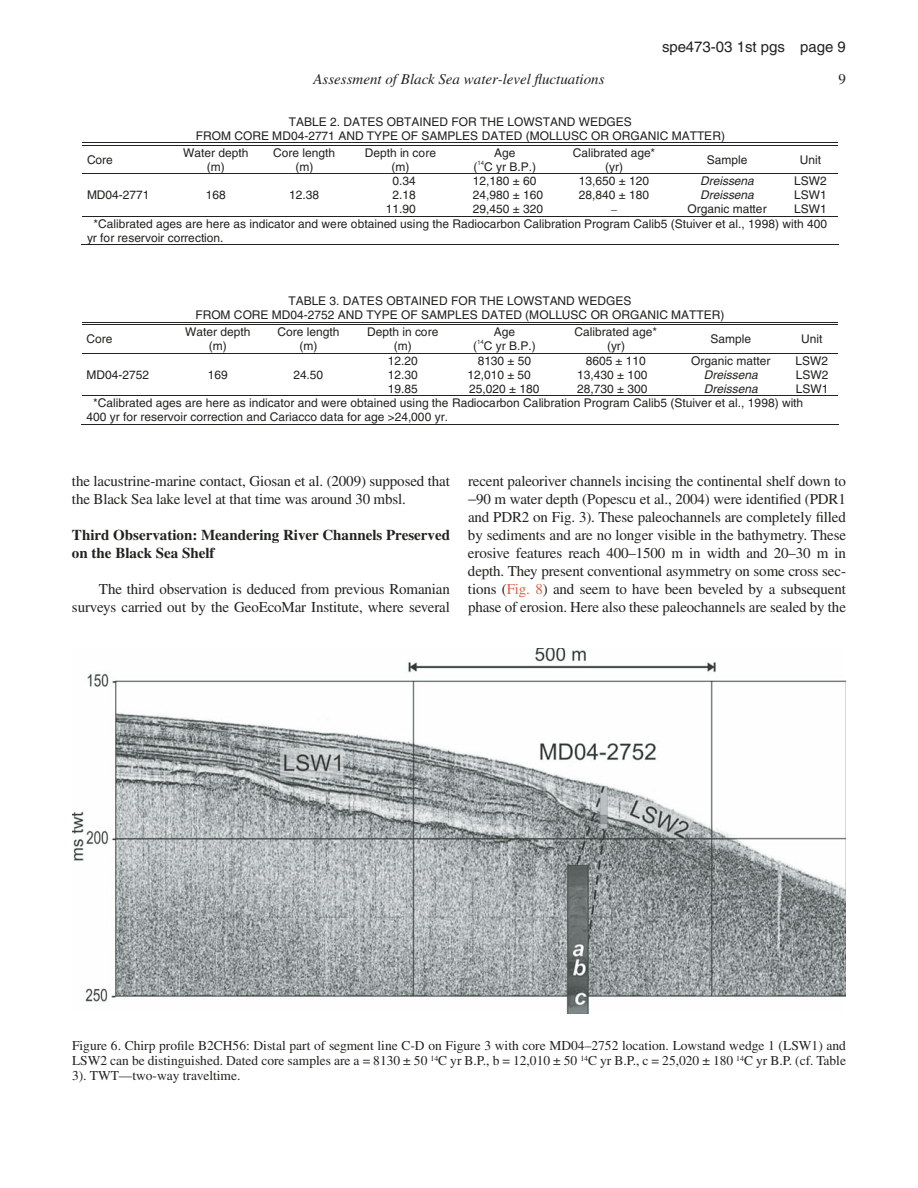
<style>
.page{position:relative;width:918px;height:1188px;background:#fff}
.page>*{position:absolute;margin:0;border:0;box-sizing:border-box;transform-origin:0 0}
.t1{font:15px/18px "Times";letter-spacing:-.01em;color:#20231e}
.t2{font:700 15px/18px "Times";color:#20231e}
.t3{font:italic 15px "Times";color:#20231e}
.t4{font:15px "Helvetica";color:#20231e}
.t5{font:13.5px/15px "Times";color:#20231e;text-align:justify}
.t6{font:12px/13.8px "Helvetica";color:#20231e;text-align:center}
.t7{font:italic 12px "Helvetica";color:#20231e}
.t8{font:12px "Times";color:#20231e}
.t9{font:6px "Helvetica";color:#20231e}
.s1{color:#e06344}
</style>
<div class="page">
<hr style="left:82px;top:142px;width:756px;height:1px;background:#20231e">
<hr style="left:82px;top:145px;width:756px;height:1px;background:#20231e">
<hr style="left:82px;top:173px;width:756px;height:1px;background:#20231e">
<hr style="left:82px;top:216px;width:756px;height:1px;background:#20231e">
<hr style="left:81px;top:244px;width:757px;height:1px;background:#20231e">
<hr style="left:82px;top:322px;width:756px;height:1px;background:#20231e">
<hr style="left:82px;top:325px;width:756px;height:1px;background:#20231e">
<hr style="left:82px;top:353px;width:756px;height:1px;background:#20231e">
<hr style="left:82px;top:395px;width:756px;height:1px;background:#20231e">
<hr style="left:81px;top:424px;width:757px;height:1px;background:#20231e">
<img style="left:72px;top:648px;width:774px;height:366px">
<p class="t4" style="left:662px;top:38px;width:185px">spe 473-03 1st pgs page 9</p>
<p class="t3" style="left:313px;top:71px;width:293px">Assessment of Black Sea water-level fluctuations</p>
<p class="t1" style="left:838px;top:70px;width:9px">9</p>
<p class="t6" style="left:196px;top:115px;width:531px">TABLE 2. DATES OBTAINED FOR THE LOWSTAND WEDGES<br>FROM CORE MD04-2771 AND TYPE OF SAMPLES DATED (MOLLUSC OR ORGANIC MATTER)</p>
<p class="t6" style="left:87px;top:153px;width:27px">Core</p>
<p class="t6" style="left:183px;top:146px;width:67px">Water depth (m)</p>
<p class="t6" style="left:273px;top:146px;width:63px">Core length (m)</p>
<p class="t6" style="left:365px;top:146px;width:73px">Depth in core (m)</p>
<p class="t6" style="left:494px;top:146px;width:23px">Age</p>
<p class="t6" style="left:474px;top:159px;width:5px">(</p>
<p class="t9" style="left:478px;top:159px;width:8px">14</p>
<p class="t6" style="left:484px;top:159px;width:53px">C yr B.P.)</p>
<p class="t6" style="left:573px;top:146px;width:84px">Calibrated age* (yr)</p>
<p class="t6" style="left:707px;top:153px;width:42px">Sample</p>
<p class="t6" style="left:800px;top:153px;width:23px">Unit</p>
<p class="t6" style="left:392px;top:174px;width:25px">0.34</p>
<p class="t6" style="left:473px;top:174px;width:65px">12,180 ± 60</p>
<p class="t6" style="left:579px;top:174px;width:72px">13,650 ± 120</p>
<p class="t7" style="left:700px;top:174px;width:55px">Dreissena</p>
<p class="t6" style="left:794px;top:174px;width:34px">LSW2</p>
<p class="t6" style="left:392px;top:188px;width:25px">2.18</p>
<p class="t6" style="left:473px;top:188px;width:72px">24,980 ± 160</p>
<p class="t6" style="left:579px;top:188px;width:72px">28,840 ± 180</p>
<p class="t7" style="left:700px;top:188px;width:55px">Dreissena</p>
<p class="t6" style="left:794px;top:188px;width:34px">LSW1</p>
<p class="t6" style="left:386px;top:202px;width:31px">11.90</p>
<p class="t6" style="left:473px;top:202px;width:72px">29,450 ± 320</p>
<p class="t8" style="left:611px;top:202px;width:7px">–</p>
<p class="t6" style="left:687px;top:202px;width:81px">Organic matter</p>
<p class="t6" style="left:794px;top:202px;width:34px">LSW1</p>
<p class="t6" style="left:94px;top:217px;width:735px">*Calibrated ages are here as indicator and were obtained using the Radiocarbon Calibration Program Calib5 (Stuiver et al., 1998) with 400</p>
<p class="t6" style="left:87px;top:230px;width:138px">yr for reservoir correction.</p>
<p class="t6" style="left:87px;top:188px;width:64px">MD04-2771</p>
<p class="t6" style="left:206px;top:188px;width:21px">168</p>
<p class="t6" style="left:289px;top:188px;width:31px">12.38</p>
<p class="t6" style="left:195px;top:294px;width:531px">TABLE 3. DATES OBTAINED FOR THE LOWSTAND WEDGES<br>FROM CORE MD04-2752 AND TYPE OF SAMPLES DATED (MOLLUSC OR ORGANIC MATTER)</p>
<p class="t6" style="left:87px;top:332px;width:27px">Core</p>
<p class="t6" style="left:185px;top:325px;width:67px">Water depth (m)</p>
<p class="t6" style="left:277px;top:325px;width:63px">Core length (m)</p>
<p class="t6" style="left:367px;top:325px;width:73px">Depth in core (m)</p>
<p class="t6" style="left:494px;top:325px;width:23px">Age</p>
<p class="t6" style="left:473px;top:339px;width:5px">(</p>
<p class="t9" style="left:477px;top:339px;width:8px">14</p>
<p class="t6" style="left:484px;top:339px;width:53px">C yr B.P.)</p>
<p class="t6" style="left:575px;top:325px;width:84px">Calibrated age* (yr)</p>
<p class="t6" style="left:711px;top:332px;width:42px">Sample</p>
<p class="t6" style="left:801px;top:332px;width:23px">Unit</p>
<p class="t6" style="left:388px;top:354px;width:31px">12.20</p>
<p class="t6" style="left:478px;top:354px;width:55px">8130 ± 50</p>
<p class="t6" style="left:586px;top:354px;width:62px">8605 ± 110</p>
<p class="t6" style="left:691px;top:354px;width:81px">Organic matter</p>
<p class="t6" style="left:796px;top:354px;width:34px">LSW2</p>
<p class="t6" style="left:388px;top:368px;width:31px">12.30</p>
<p class="t6" style="left:467px;top:368px;width:65px">12,010 ± 50</p>
<p class="t6" style="left:577px;top:368px;width:72px">13,430 ± 100</p>
<p class="t7" style="left:704px;top:368px;width:55px">Dreissena</p>
<p class="t6" style="left:796px;top:368px;width:34px">LSW2</p>
<p class="t6" style="left:388px;top:382px;width:31px">19.85</p>
<p class="t6" style="left:469px;top:382px;width:72px">25,020 ± 180</p>
<p class="t6" style="left:577px;top:382px;width:72px">28,730 ± 300</p>
<p class="t7" style="left:704px;top:382px;width:55px">Dreissena</p>
<p class="t6" style="left:796px;top:382px;width:34px">LSW1</p>
<p class="t6" style="left:93px;top:396px;width:712px">*Calibrated ages are here as indicator and were obtained using the Radiocarbon Calibration Program Calib5 (Stuiver et al., 1998) with</p>
<p class="t6" style="left:87px;top:410px;width:363px">400 yr for reservoir correction and Cariacco data for age &gt;24,000 yr.</p>
<p class="t6" style="left:87px;top:368px;width:64px">MD04-2752</p>
<p class="t6" style="left:208px;top:368px;width:21px">169</p>
<p class="t6" style="left:293px;top:368px;width:31px">24.50</p>
<p class="t1" style="left:72px;top:472px;width:380px">the lacustrine-marine contact, Giosan et al. (2009) supposed that the Black Sea lake level at that time was around 30 mbsl.</p>
<p class="t2" style="left:72px;top:526px;width:380px">Third Observation: Meandering River Channels Preserved on the Black Sea Shelf</p>
<p class="t1" style="left:72px;top:580px;width:380px;text-align:right">The third observation is deduced from previous Romanian surveys carried out by the GeoEcoMar Institute, where several</p>
<p class="t1" style="left:468px;top:472px;width:380px;text-align:justify">recent paleoriver channels incising the continental shelf down to −90 m water depth (Popescu et al., 2004) were identified (PDR1 and PDR2 on Fig. 3). These paleochannels are completely filled by sediments and are no longer visible in the bathymetry. These erosive features reach 400–1500 m in width and 20–30 m in depth. They present conventional asymmetry on some cross sec&shy;tions (<span class="s1">Fig. 8</span>) and seem to have been beveled by a subsequent phase of erosion. Here also these paleochannels are sealed by the</p>
<p class="t5" style="left:72px;top:1038px;width:776px">Figure 6. Chirp profile B2CH56: Distal part of segment line C-D on Figure 3 with core MD04–2752 location. Lowstand wedge 1 (LSW1) and LSW2 can be distinguished. Dated core samples are a = 8130 ± 50 <sup>14</sup>C yr B.P., b = 12,010 ± 50 <sup>14</sup>C yr B.P., c = 25,020 ± 180 <sup>14</sup>C yr B.P. (cf. Table 3). TWT—two-way traveltime.</p>
</div>
